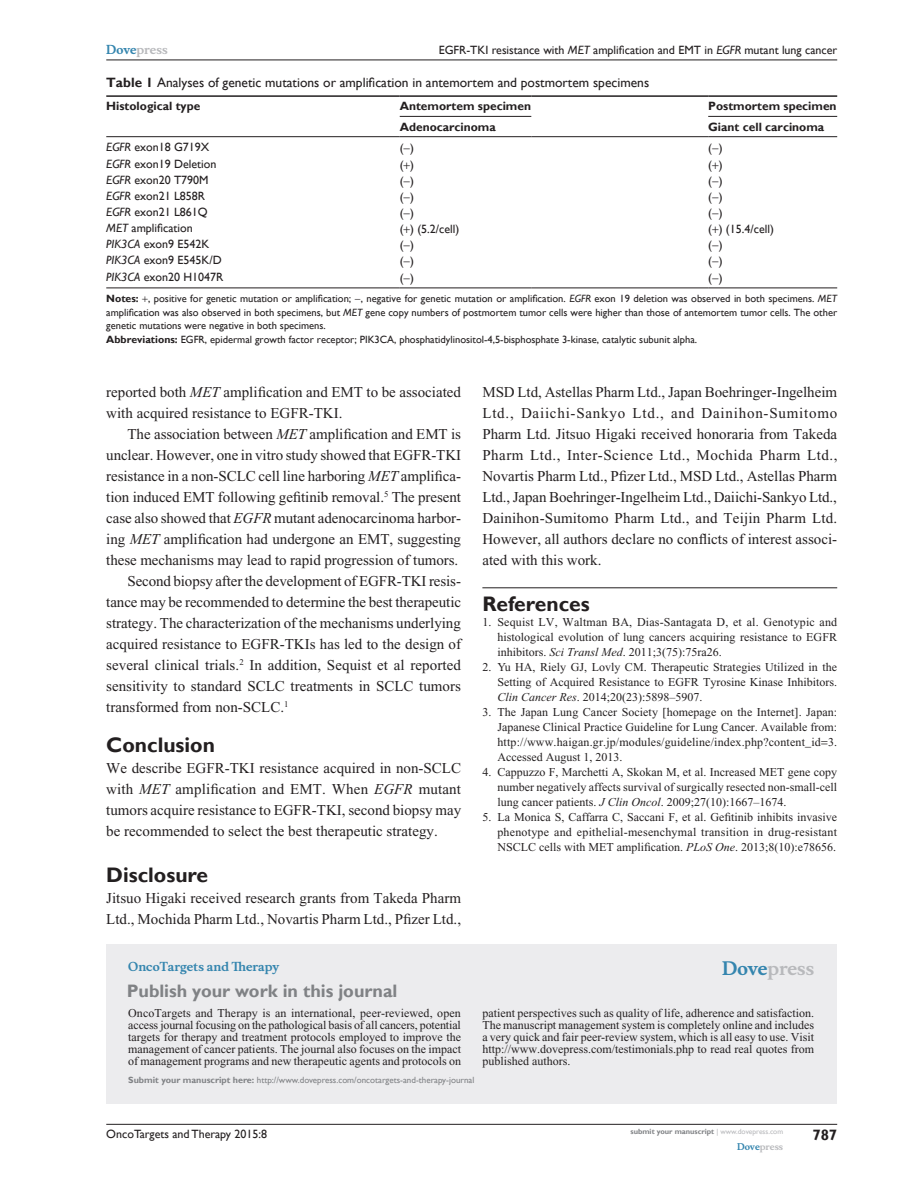
<style>
.page{position:relative;width:918px;height:1188px;background:#fff}
.page>*{position:absolute;margin:0;border:0;box-sizing:border-box;transform-origin:0 0}
.RefH{font:700 21px "Gill Sans";color:#231f20}
.PromBx-H1{font:700 18px "Gill Sans";color:#808285}
.PromBx-Brand{font:700 18px "Musee";color:#b8b9bc}
.TxF{font:15px/21px "Times New Roman";color:#231f20}
.Tx{font:15px/21px "Times New Roman";color:#231f20;text-align:justify}
.t1{font:700 15px "Gill Sans";color:#231f20}
.TN_TT{font:13.5px "Gill Sans";color:#231f20}
.RefNL1{font:12px/15px "Times New Roman";color:#231f20;text-align:justify}
.PromBx-Tx{font:12px/12px "Times New Roman";color:#231f20;text-align:justify}
.TB{font:12px "Gill Sans";color:#231f20}
.TCH{font:700 12px "Gill Sans";color:#231f20}
.PromBx-JrnlName{font:700 12px "Musee";color:#3485ae}
.t2{font:700 12px "Musee";color:#b8b9bc}
.TSNRI{font:10.5px/13.5px "Gill Sans";color:#231f20;text-align:justify}
.PromBx-SubmitMssWebA{font:9px "Gill Sans";color:#808285}
.t3{font:700 9px "Musee";color:#b8b9bc}
.t4{font:700 7.5px "Gill Sans";color:#808285}
.s1{color:#3485ae}
.s2{font-style:italic}
.s3{font-weight:700}
.s4{font-weight:400;color:#b8b9bc}
</style>
<div class="page">
<div style="left:106px;top:944px;width:731px;height:159px;background:#ececee"></div>
<hr style="left:106px;top:1124px;width:731px;height:1px;background:#231f20">
<hr style="left:106px;top:60px;width:731px;height:1px;background:#231f20">
<hr style="left:400px;top:116px;width:131px;height:1px;background:#231f20">
<hr style="left:708px;top:116px;width:129px;height:1px;background:#231f20">
<hr style="left:400px;top:95px;width:131px;height:2px;background:#231f20">
<hr style="left:531px;top:95px;width:177px;height:2px;background:#231f20">
<hr style="left:708px;top:95px;width:129px;height:2px;background:#231f20">
<hr style="left:400px;top:136px;width:131px;height:1px;background:#231f20">
<hr style="left:531px;top:136px;width:177px;height:1px;background:#231f20">
<hr style="left:708px;top:136px;width:129px;height:1px;background:#231f20">
<hr style="left:106px;top:95px;width:294px;height:2px;background:#231f20">
<hr style="left:106px;top:136px;width:294px;height:1px;background:#231f20">
<hr style="left:106px;top:288px;width:294px;height:1px;background:#231f20">
<hr style="left:400px;top:288px;width:131px;height:1px;background:#231f20">
<hr style="left:531px;top:288px;width:177px;height:1px;background:#231f20">
<hr style="left:708px;top:288px;width:129px;height:1px;background:#231f20">
<hr style="left:482px;top:587px;width:355px;height:1px;background:#231f20">
<p class="t2" style="left:106px;top:43px;width:63px"><span class="s1">Dove</span>press</p>
<p class="TB" style="left:439px;top:43px;width:400px">EGFR-TKI resistance with <span class="s2">MET</span> amplification and EMT in <span class="s2">EGFR</span> mutant lung cancer</p>
<p class="TN_TT" style="left:106px;top:75px;width:544px"><span class="s3">Table 1</span> Analyses of genetic mutations or amplification in antemortem and postmortem specimens</p>
<p class="TCH" style="left:106px;top:99px;width:96px">Histological type</p>
<p class="TCH" style="left:400px;top:99px;width:133px">Antemortem specimen</p>
<p class="TCH" style="left:708px;top:99px;width:130px">Postmortem specimen</p>
<p class="TCH" style="left:400px;top:119px;width:98px">Adenocarcinoma</p>
<p class="TCH" style="left:708px;top:119px;width:118px">Giant cell carcinoma</p>
<p class="TB" style="left:106px;top:140px;width:105px"><span class="s2">EGFR</span> exon18 G719X</p>
<p class="TB" style="left:400px;top:141px;width:16px">( )</p>
<p class="TB" style="left:708px;top:141px;width:16px">( )</p>
<p class="TB" style="left:106px;top:157px;width:112px"><span class="s2">EGFR</span> exon19 Deletion</p>
<p class="TB" style="left:400px;top:158px;width:16px">( )</p>
<p class="TB" style="left:708px;top:158px;width:16px">( )</p>
<p class="TB" style="left:106px;top:173px;width:104px"><span class="s2">EGFR</span> exon20 T790M</p>
<p class="TB" style="left:400px;top:174px;width:16px">( )</p>
<p class="TB" style="left:708px;top:174px;width:16px">( )</p>
<p class="TB" style="left:106px;top:189px;width:99px"><span class="s2">EGFR</span> exon21 L858R</p>
<p class="TB" style="left:400px;top:190px;width:16px">( )</p>
<p class="TB" style="left:708px;top:190px;width:16px">( )</p>
<p class="TB" style="left:106px;top:205px;width:103px"><span class="s2">EGFR</span> exon21 L861Q</p>
<p class="TB" style="left:400px;top:206px;width:16px">( )</p>
<p class="TB" style="left:708px;top:206px;width:16px">( )</p>
<p class="TB" style="left:106px;top:221px;width:88px"><span class="s2">MET</span> amplification</p>
<p class="TB" style="left:400px;top:222px;width:61px">( ) (5.2/cell)</p>
<p class="TB" style="left:708px;top:222px;width:67px">( ) (15.4/cell)</p>
<p class="TB" style="left:106px;top:237px;width:105px"><span class="s2">PIK3CA</span> exon9 E542K</p>
<p class="TB" style="left:400px;top:238px;width:16px">( )</p>
<p class="TB" style="left:708px;top:238px;width:16px">( )</p>
<p class="TB" style="left:106px;top:253px;width:117px"><span class="s2">PIK3CA</span> exon9 E545K/D</p>
<p class="TB" style="left:400px;top:254px;width:16px">( )</p>
<p class="TB" style="left:708px;top:254px;width:16px">( )</p>
<p class="TB" style="left:106px;top:270px;width:118px"><span class="s2">PIK3CA</span> exon20 H1047R</p>
<p class="TB" style="left:400px;top:271px;width:16px">( )</p>
<p class="TB" style="left:708px;top:271px;width:16px">( )</p>
<p class="TSNRI" style="left:106px;top:292px;width:732px"><span class="s3">Notes:</span> , positive for genetic mutation or amplification; , negative for genetic mutation or amplification. <span class="s2">EGFR</span> exon 19 deletion was observed in both specimens. <span class="s2">MET </span>amplification was also observed in both specimens, but <span class="s2">MET</span> gene copy numbers of postmortem tumor cells were higher than those of antemortem tumor cells. The other genetic mutations were negative in both specimens.</p>
<p class="TSNRI" style="left:106px;top:332px;width:592px"><span class="s3">Abbreviations:</span> EGFR, epidermal growth factor receptor; PIK3CA, phosphatidylinositol-4,5-bisphosphate 3-kinase, catalytic subunit alpha.</p>
<p class="TxF" style="left:106px;top:382px;width:356px">reported both <span class="s2">MET</span> amplification and EMT to be associated with acquired resistance to EGFR-TKI.</p>
<p class="Tx" style="left:106px;top:424px;width:356px;text-indent:21px">The association between <span class="s2">MET</span> amplification and EMT is unclear. However, one in vitro study showed that EGFR-TKI resistance in a non-SCLC cell line harboring <span class="s2">MET</span> amplifica&shy;tion induced EMT following gefitinib removal.<sup>5</sup> The present case also showed that <span class="s2">EGFR</span> mutant adenocarcinoma harbor&shy;ing <span class="s2">MET</span> amplification had undergone an EMT, suggesting these mechanisms may lead to rapid progression of tumors.</p>
<p class="Tx" style="left:106px;top:571px;width:356px;text-indent:21px">Second biopsy after the development of EGFR-TKI resis&shy;tance may be recommended to determine the best therapeutic strategy. The characterization of the mechanisms underlying acquired resistance to EGFR-TKIs has led to the design of several clinical trials.<sup>2</sup> In addition, Sequist et al reported sensitivity to standard SCLC treatments in SCLC tumors transformed from non-SCLC.<sup>1</sup></p>
<h1 class="RefH" style="left:106px;top:732px;width:110px">Conclusion</h1>
<p class="TxF" style="left:106px;top:757px;width:357px;text-align:justify">We describe EGFR-TKI resistance acquired in non-SCLC with <span class="s2">MET</span> amplification and EMT. When <span class="s2">EGFR</span> mutant tumors acquire resistance to EGFR-TKI, second biopsy may be recommended to select the best therapeutic strategy.</p>
<h1 class="RefH" style="left:106px;top:862px;width:103px">Disclosure</h1>
<p class="TxF" style="left:106px;top:887px;width:356px">Jitsuo Higaki received research grants from Takeda Pharm<br>Ltd., Mochida Pharm Ltd., Novartis Pharm Ltd., Pfizer Ltd.,</p>
<p class="PromBx-JrnlName" style="left:128px;top:959px;width:152px">OncoTargets and Therapy</p>
<p class="PromBx-H1" style="left:127px;top:980px;width:272px">Publish your work in this journal</p>
<p class="TxF" style="left:482px;top:382px;width:357px;text-align:justify">MSD Ltd, Astellas Pharm Ltd., Japan Boehringer-Ingelheim Ltd., Daiichi-Sankyo Ltd., and Dainihon-Sumitomo Pharm Ltd. Jitsuo Higaki received honoraria from Takeda Pharm Ltd., Inter-Science Ltd., Mochida Pharm Ltd., Novartis Pharm Ltd., Pfizer Ltd., MSD Ltd., Astellas Pharm Ltd., Japan Boehringer-Ingelheim Ltd., Daiichi-Sankyo Ltd., Dainihon-Sumitomo Pharm Ltd., and Teijin Pharm Ltd.<br>However, all authors declare no conflicts of interest associ&shy;ated with this work.</p>
<p class="RefH" style="left:482px;top:591px;width:109px">References</p>
<p class="RefNL1" style="left:497px;top:614px;width:341px;text-indent:-15px">1. Sequist LV, Waltman BA, Dias-Santagata D, et al. Genotypic and histological evolution of lung cancers acquiring resistance to EGFR inhibitors. <span class="s2">Sci Transl Med</span>. 2011;3(75):75ra26.</p>
<p class="RefNL1" style="left:497px;top:659px;width:341px;text-indent:-15px">2. Yu HA, Riely GJ, Lovly CM. Therapeutic Strategies Utilized in the Setting of Acquired Resistance to EGFR Tyrosine Kinase Inhibitors.<br><span class="s2">Clin Cancer Res</span>. 2014;20(23):5898–5907.</p>
<p class="RefNL1" style="left:497px;top:704px;width:341px;text-indent:-15px">3. The Japan Lung Cancer Society [homepage on the Internet]. Japan:<br>Japanese Clinical Practice Guideline for Lung Cancer. Available from: http://www.haigan.gr.jp/modules/guideline/index.php?content_id 3.<br>Accessed August 1, 2013.</p>
<p class="RefNL1" style="left:497px;top:764px;width:341px;text-indent:-15px">4. Cappuzzo F, Marchetti A, Skokan M, et al. Increased MET gene copy number negatively affects survival of surgically resected non-small-cell lung cancer patients. <span class="s2">J Clin Oncol</span>. 2009;27(10):1667–1674.</p>
<p class="RefNL1" style="left:497px;top:809px;width:341px;text-indent:-15px">5. La Monica S, Caffarra C, Saccani F, et al. Gefitinib inhibits invasive phenotype and epithelial-mesenchymal transition in drug-resistant NSCLC cells with MET amplification. <span class="s2">PLoS One</span>. 2013;8(10):e78656.</p>
<p class="PromBx-Brand" style="left:722px;top:958px;width:94px"><span class="s1">Dove</span>press</p>
<p class="PromBx-Tx" style="left:128px;top:1007px;width:334px">OncoTargets and Therapy is an international, peer-reviewed, open access journal focusing on the pathological basis of all cancers, potential targets for therapy and treatment protocols employed to improve the management of cancer patients. The journal also focuses on the impact of management programs and new therapeutic agents and protocols on</p>
<p class="PromBx-Tx" style="left:482px;top:1007px;width:333px">patient perspectives such as quality of life, adherence and satisfaction.<br>The manuscript management system is completely online and includes a very quick and fair peer-review system, which is all easy to use. Visit http://www.dovepress.com/testimonials.php to read real quotes from published authors.</p>
<p class="PromBx-SubmitMssWebA" style="left:128px;top:1075px;width:348px"><span class="s3">Submit your manuscript here:</span> http://www.dovepress.com/oncotargets-and-therapy-journal</p>
<p class="TB" style="left:106px;top:1127px;width:162px">OncoTargets and Therapy 2015:8</p>
<p class="t4" style="left:631px;top:1127px;width:154px">submit your manuscript <span class="s4">| www.dovepress.com</span></p>
<p class="t3" style="left:737px;top:1141px;width:48px"><span class="s1">Dove</span>press</p>
<p class="t1" style="left:812px;top:1126px;width:26px">787</p>
</div>
